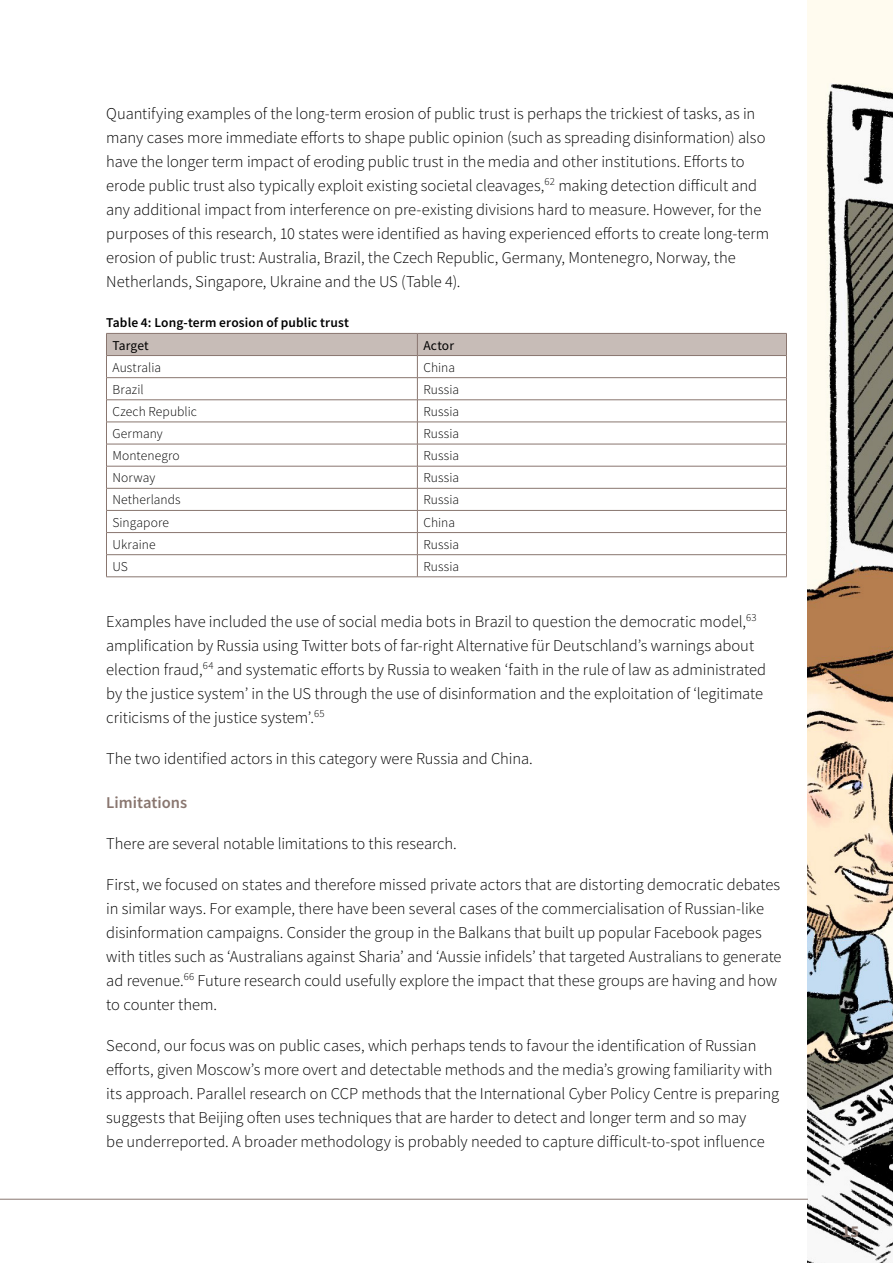
<style>
.page{position:relative;width:893px;height:1263px;background:#fff}
.page>*{position:absolute;margin:0;border:0;box-sizing:border-box;transform-origin:0 0}
.Text{font:300 16.5px/24px "Source Sans Pro";letter-spacing:-.005em;color:#000}
.Heading_3{font:600 16.5px "Source Sans Pro";color:#89766f}
.t1{font:700 16.5px "Source Sans Pro";color:#89766f}
.Table_Text{font:300 13.5px "Source Sans Pro";letter-spacing:.005em;color:#000}
.t2{font:600 13.5px "Source Sans Pro";letter-spacing:.01em;color:#000}
.Table_Highlight{font:13.5px "Source Sans Pro";letter-spacing:.01em;color:#000}
</style>
<div class="page">
<img style="left:808px;top:0;width:85px;height:1263px">
<svg style="left:106px;top:333px;width:681px;height:243px"></svg>
<hr style="left:106px;top:576px;width:311px;height:1px;background:#89766f">
<hr style="left:417px;top:576px;width:370px;height:1px;background:#89766f">
<hr style="left:0;top:1199px;width:808px;height:1px;background:#89766f">
<p class="Text" style="left:106px;top:101px;width:664px">Quantifying examples of the long-term erosion of public trust is perhaps the trickiest of tasks, as in many cases more immediate efforts to shape public opinion (such as spreading disinformation) also have the longer term impact of eroding public trust in the media and other institutions. Efforts to erode public trust also typically exploit existing societal cleavages,<sup>62</sup> making detection difficult and any additional impact from interference on pre-existing divisions hard to measure. However, for the purposes of this research, 10 states were identified as having experienced efforts to create long-term erosion of public trust: Australia, Brazil, the Czech Republic, Germany, Montenegro, Norway, the Netherlands, Singapore, Ukraine and the US (Table 4).</p>
<p class="t2" style="left:106px;top:314px;width:244px">Table 4: Long-term erosion of public trust</p>
<p class="Table_Highlight" style="left:112px;top:336px;width:38px">Target</p>
<p class="Table_Highlight" style="left:423px;top:336px;width:32px">Actor</p>
<p class="Table_Text" style="left:112px;top:359px;width:50px">Australia</p>
<p class="Table_Text" style="left:423px;top:359px;width:33px">China</p>
<p class="Table_Text" style="left:112px;top:381px;width:33px">Brazil</p>
<p class="Table_Text" style="left:423px;top:381px;width:37px">Russia</p>
<p class="Table_Text" style="left:112px;top:403px;width:86px">Czech Republic</p>
<p class="Table_Text" style="left:423px;top:403px;width:37px">Russia</p>
<p class="Table_Text" style="left:112px;top:425px;width:52px">Germany</p>
<p class="Table_Text" style="left:423px;top:425px;width:37px">Russia</p>
<p class="Table_Text" style="left:112px;top:447px;width:69px">Montenegro</p>
<p class="Table_Text" style="left:423px;top:447px;width:37px">Russia</p>
<p class="Table_Text" style="left:112px;top:469px;width:44px">Norway</p>
<p class="Table_Text" style="left:423px;top:469px;width:37px">Russia</p>
<p class="Table_Text" style="left:112px;top:492px;width:70px">Netherlands</p>
<p class="Table_Text" style="left:423px;top:492px;width:37px">Russia</p>
<p class="Table_Text" style="left:112px;top:514px;width:58px">Singapore</p>
<p class="Table_Text" style="left:423px;top:514px;width:33px">China</p>
<p class="Table_Text" style="left:112px;top:536px;width:45px">Ukraine</p>
<p class="Table_Text" style="left:423px;top:536px;width:37px">Russia</p>
<p class="Table_Text" style="left:112px;top:558px;width:17px">US</p>
<p class="Table_Text" style="left:423px;top:558px;width:37px">Russia</p>
<p class="Text" style="left:106px;top:609px;width:661px">Examples have included the use of social media bots in Brazil to question the democratic model,<sup>63 </sup>amplification by Russia using Twitter bots of far-right Alternative für Deutschland’s warnings about election fraud,<sup>64</sup> and systematic efforts by Russia to weaken ‘faith in the rule of law as administrated by the justice system’ in the US through the use of disinformation and the exploitation of ‘legitimate criticisms of the justice system’.<sup>65</sup></p>
<p class="Text" style="left:106px;top:746px;width:428px">The two identified actors in this category were Russia and China.</p>
<h3 class="Heading_3" style="left:106px;top:791px;width:82px">Limitations</h3>
<p class="Text" style="left:106px;top:831px;width:352px">There are several notable limitations to this research.</p>
<p class="Text" style="left:106px;top:872px;width:677px">First, we focused on states and therefore missed private actors that are distorting democratic debates in similar ways. For example, there have been several cases of the commercialisation of Russian-like disinformation campaigns. Consider the group in the Balkans that built up popular Facebook pages with titles such as ‘Australians against Sharia’ and ‘Aussie infidels’ that targeted Australians to generate ad revenue.<sup>66</sup> Future research could usefully explore the impact that these groups are having and how to counter them.</p>
<p class="Text" style="left:106px;top:1033px;width:674px">Second, our focus was on public cases, which perhaps tends to favour the identification of Russian efforts, given Moscow’s more overt and detectable methods and the media’s growing familiarity with its approach. Parallel research on CCP methods that the International Cyber Policy Centre is preparing suggests that Beijing often uses techniques that are harder to detect and longer term and so may<br>be underreported. A broader methodology is probably needed to capture difficult-to-spot influence</p>
<p class="t1" style="left:842px;top:1220px;width:19px">15</p>
</div>
